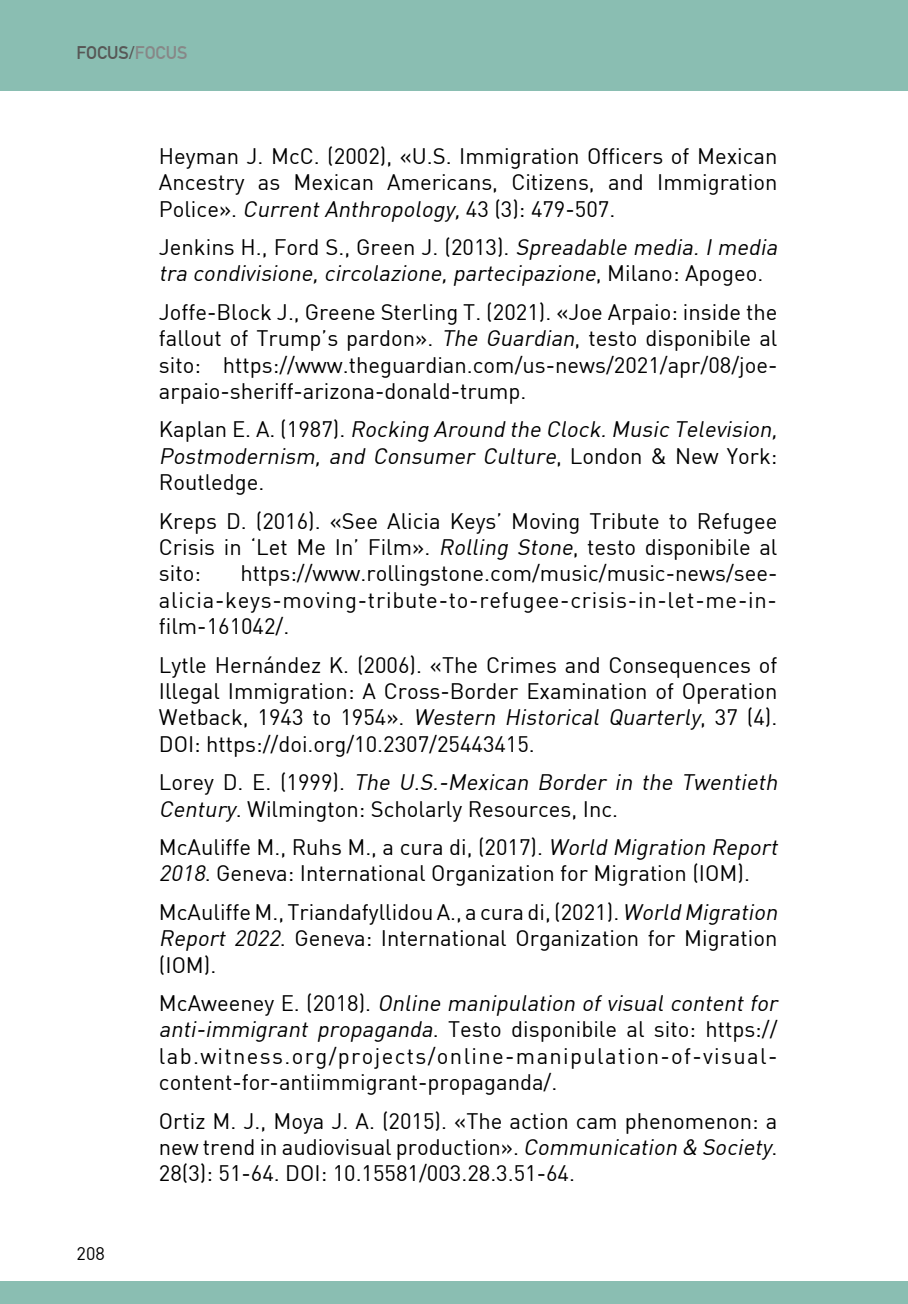
<style>
.page{position:relative;width:908px;height:1304px;background:#fff}
.page>*{position:absolute;margin:0;border:0;box-sizing:border-box;transform-origin:0 0}
.t1{font:22px/26.4px "DIN";color:#000;text-align:justify}
.t2{font:italic 22px/26.4px "DIN";color:#000}
.t3{font:700 18px "DIN Alternate";color:#575756}
.t4{font:18px "DIN";color:#000}
.s1{color:#878787}
.s2{font-style:italic}
.s3{font-style:normal}
</style>
<div class="page">
<div style="left:0;top:0;width:907px;height:90px;background:#8abeb2"></div>
<div style="left:0;top:1281px;width:907px;height:23px;background:#8abeb2"></div>
<p class="t3" style="left:77px;top:39px;width:112px">FOCUS/<span class="s1">FOCUS</span></p>
<p class="t4" style="left:77px;top:1242px;width:30px">208</p>
<p class="t1" style="left:159px;top:142px;width:620px">Heyman J. McC. (2002), «U.S. Immigration Officers of Mexican Ancestry as Mexican Americans, Citizens, and Immigration Police». <span class="s2">CurrentAnthropology,</span>43 (3): 479-507.</p>
<p class="t2" style="left:159px;top:233px;width:624px"><span class="s3">Jenkins H., Ford S., Green J. (2013).</span> Spreadable media.Imedia tra condivisione,circolazione,partecipazione<span class="s3">, M i l a n o : A p o g e o .</span></p>
<p class="t1" style="left:159px;top:298px;width:619px">Joffe-Block J., Greene Sterling T. (2021). «Joe Arpaio: inside the fallout of Trump’s pardon». <span class="s2">The Guardian</span>, testo disponibile al sito: https://www.theguardian.com/us-news/2021/apr/08/joe&shy;arpaio-sheriff-arizona-donald-trump.</p>
<p class="t2" style="left:159px;top:416px;width:624px"><span class="s3">Ka p l a n E . A . ( 1 9 8 7 ) .</span> Rocking Around the Clock.Music Television,<br>Postmodernism, and Consumer Culture<span class="s3">, L o n d o n &amp; N ew Yo r k :<br>Routledge.</span></p>
<p class="t1" style="left:159px;top:507px;width:619px">Kreps D. (2016). «See Alicia Keys’ Moving Tribute to Refugee Crisis in ‘Let Me In’ Film». <span class="s2">Rolling Stone</span>, testo disponibile al sito:</p>
<p class="t1" style="left:159px;top:560px;width:619px;text-indent:82px">https://www.rollingstone.com/music/music-news/see&shy;alicia-keys-moving-tribute-to-refugee-crisis-in-let-me-in&shy;film-161042/.</p>
<p class="t1" style="left:159px;top:651px;width:620px">Lytle Hernández K. (2006). «The Crimes and Consequences of Illegal Immigration: A Cross-Border Examination of Operation We t b a c k , 1 9 43 t o 1 9 54 » . <span class="s2">Western Historical Quarterly</span>, 3 7 ( 4) .<br>DOI: https://doi.org/10.2307/25443415.</p>
<p class="t1" style="left:159px;top:769px;width:624px">L o rey D . E . ( 1 9 9 9 ) . <span class="s2">The U.S.-Mexican Border in the Twentieth<br>Century</span>. Wilmington: Scholarly Resources, Inc.</p>
<p class="t1" style="left:159px;top:833px;width:624px">McAuliffe M., Ruhs M., a cura di, (2017). <span class="s2">World Migration Report<br>2018</span>. Geneva: International Organization for Migration (IOM).</p>
<p class="t1" style="left:159px;top:898px;width:624px;text-align:left">McAuliffe M., Triandafyllidou A., a cura di, (2021). <span class="s2">World Migration<br>Report 2022</span>. Geneva: International Organization for Migration (IOM).</p>
<p class="t1" style="left:159px;top:989px;width:624px;text-align:left">M cAwe e n ey E . ( 2 0 1 8 ) . <span class="s2">Online manipulation of visual content for anti-immigrant propaganda</span>. Testo disponibile al sito: https:// lab.witness.org/projects/online-manipulation-of-visual&shy;content-for-antiimmigrant-propaganda/.</p>
<p class="t1" style="left:159px;top:1107px;width:619px">Ortiz M. J., Moya J. A. (2015). «The action cam phenomenon: a new trend in audiovisual production». <span class="s2">Communication &amp; Society</span>.<br>28(3): 51-64. DOI: 10.15581/003.28.3.51-64.</p>
</div>
